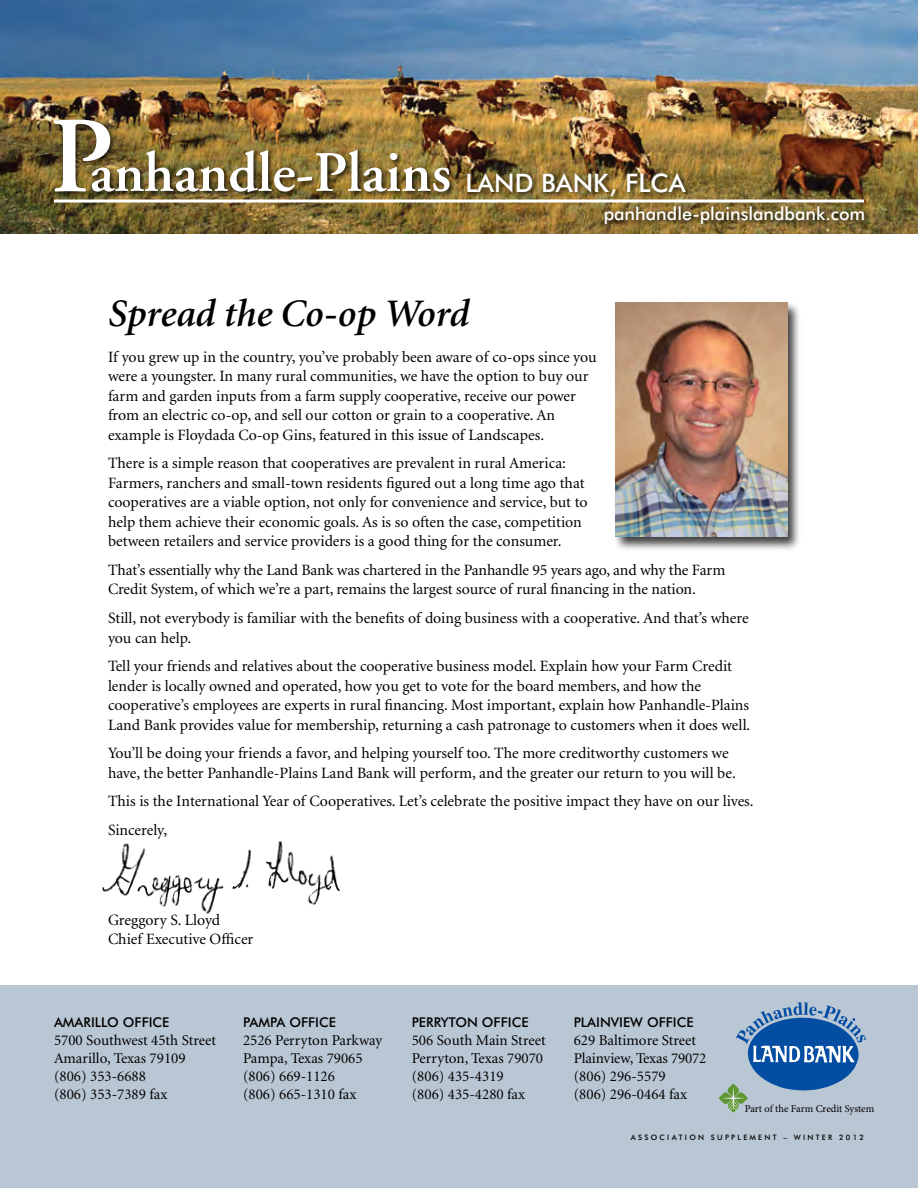
<style>
.page{position:relative;width:918px;height:1188px;background:#fff}
.page>*{position:absolute;margin:0;border:0;box-sizing:border-box;transform-origin:0 0}
.t1{font:italic 600 39px "Minion";letter-spacing:-.005em;color:#000}
.t2{font:500 25.5px "Futura BT";color:#fff}
.t3{font:500 18px "Futura BT";color:#fff}
.t4{font:15.75px/19.5px "Minion";color:#000}
.t5{font:15px "Minion";color:#000}
.t6{font:500 13.5px "Futura BT";color:#000}
.t7{font:10.5px "Minion Pro";letter-spacing:-.005em;color:#000}
.t8{font:500 7.5px "Futura BT";letter-spacing:.3em;color:#000}
</style>
<div class="page">
<div style="left:0;top:986px;width:918px;height:202px;background:#b9c6d3"></div>
<img style="left:0;top:0;width:918px;height:234px">
<svg style="left:719px;top:1002px;width:147px;height:111px"></svg>
<div style="left:603px;top:204px;width:267px;height:27px;background:#000;opacity:.75"></div>
<div style="left:465px;top:170px;width:227px;height:32px;background:#000;opacity:.75"></div>
<div style="left:52px;top:118px;width:404px;height:81px;background:#000;opacity:.75"></div>
<img style="left:54px;top:120px;width:396px;height:72px">
<hr style="left:54px;top:199px;width:810px;height:3px;background:#fff">
<div style="left:613px;top:301px;width:189px;height:250px;background:#000;opacity:.75"></div>
<img style="left:615px;top:303px;width:172px;height:234px">
<img style="left:102px;top:841px;width:239px;height:73px">
<h2 class="t2" style="left:465px;top:167px;width:222px">LAND BANK, FLCA</h2>
<h1 class="t1" style="left:108px;top:294px;width:363px">Spread the Co-op Word</h1>
<p class="t3" style="left:604px;top:203px;width:263px">panhandle-plainslandbank.com</p>
<p class="t4" style="left:108px;top:348px;width:490px">If you grew up in the country, you’ve probably been aware of co-ops since you were a youngster. In many rural communities, we have the option to buy our farm and garden inputs from a farm supply cooperative, receive our power from an electric co-op, and sell our cotton or grain to a cooperative. An example is Floydada Co-op Gins, featured in this issue of Landscapes.</p>
<p class="t4" style="left:108px;top:454px;width:481px">There is a simple reason that cooperatives are prevalent in rural America:<br>Farmers, ranchers and small-town residents figured out a long time ago that cooperatives are a viable option, not only for convenience and service, but to help them achieve their economic goals. As is so often the case, competition between retailers and service providers is a good thing for the consumer.</p>
<p class="t4" style="left:108px;top:561px;width:619px">That’s essentially why the Land Bank was chartered in the Panhandle 95 years ago, and why the Farm<br>Credit System, of which we’re a part, remains the largest source of rural financing in the nation.</p>
<p class="t4" style="left:108px;top:609px;width:642px">Still, not everybody is familiar with the benefits of doing business with a cooperative. And that’s where you can help.</p>
<p class="t4" style="left:108px;top:657px;width:644px">Tell your friends and relatives about the cooperative business model. Explain how your Farm Credit lender is locally owned and operated, how you get to vote for the board members, and how the cooperative’s employees are experts in rural financing. Most important, explain how Panhandle-Plains Land Bank provides value for membership, returning a cash patronage to customers when it does well.</p>
<p class="t4" style="left:108px;top:744px;width:629px">You’ll be doing your friends a favor, and helping yourself too. The more creditworthy customers we have, the better Panhandle-Plains Land Bank will perform, and the greater our return to you will be.</p>
<p class="t4" style="left:108px;top:787px;width:647px;line-height:28.5px">This is the International Year of Cooperatives. Let’s celebrate the positive impact they have on our lives.<br>Sincerely,</p>
<p class="t4" style="left:108px;top:910px;width:147px">Greggory S. Lloyd<br>Chief Executive Officer</p>
<p class="t6" style="left:54px;top:1014px;width:117px">AMARILLO OFFICE</p>
<p class="t6" style="left:243px;top:1014px;width:95px">PAMPA OFFICE</p>
<p class="t6" style="left:412px;top:1014px;width:118px">PERRYTON OFFICE</p>
<p class="t6" style="left:574px;top:1014px;width:121px">PLAINVIEW OFFICE</p>
<p class="t5" style="left:54px;top:1033px;width:164px">5700 Southwest 45th Street</p>
<p class="t5" style="left:243px;top:1033px;width:141px">2526 Perryton Parkway</p>
<p class="t5" style="left:412px;top:1033px;width:135px">506 South Main Street</p>
<p class="t5" style="left:574px;top:1033px;width:124px">629 Baltimore Street</p>
<p class="t5" style="left:54px;top:1051px;width:133px">Amarillo, Texas 79109</p>
<p class="t5" style="left:243px;top:1051px;width:121px">Pampa, Texas 79065</p>
<p class="t5" style="left:412px;top:1051px;width:133px">Perryton, Texas 79070</p>
<p class="t5" style="left:574px;top:1051px;width:134px">Plainview, Texas 79072</p>
<p class="t5" style="left:54px;top:1069px;width:94px">(806) 353-6688</p>
<p class="t5" style="left:243px;top:1069px;width:94px">(806) 669-1126</p>
<p class="t5" style="left:412px;top:1069px;width:94px">(806) 435-4319</p>
<p class="t5" style="left:574px;top:1069px;width:94px">(806) 296-5579</p>
<p class="t5" style="left:54px;top:1087px;width:115px">(806) 353-7389 fax</p>
<p class="t5" style="left:243px;top:1087px;width:115px">(806) 665-1310 fax</p>
<p class="t5" style="left:412px;top:1087px;width:115px">(806) 435-4280 fax</p>
<p class="t5" style="left:574px;top:1087px;width:115px">(806) 296-0464 fax</p>
<p class="t8" style="left:631px;top:1133px;width:235px">ASSOCIATION SUPPLEMENT – WINTER 2012</p>
<p class="t7" style="left:745px;top:1101px;width:131px">Part of the Farm Credit System</p>
</div>
